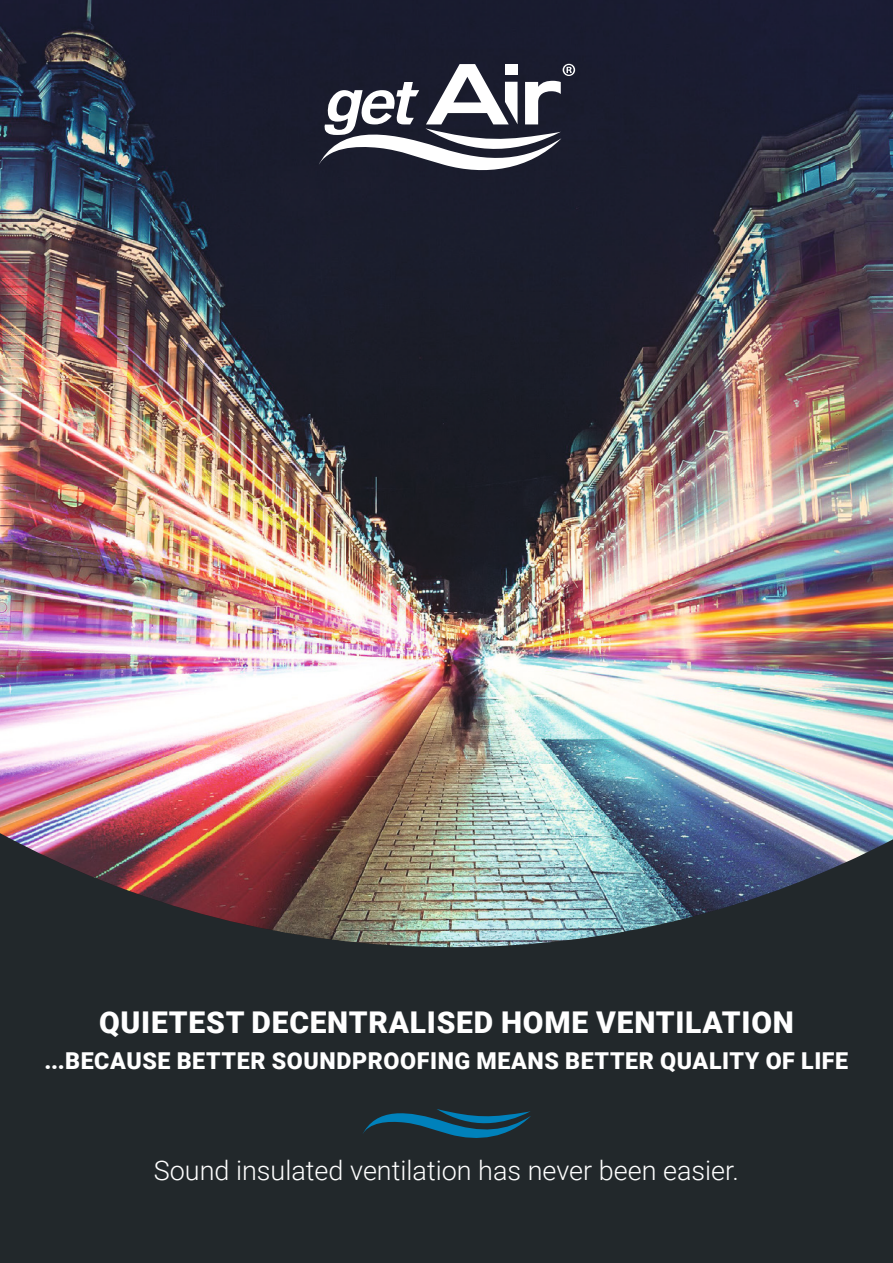
<style>
.page{position:relative;width:893px;height:1263px;background:#22282b}
.page>*{position:absolute;margin:0;border:0;box-sizing:border-box;transform-origin:0 0}
.t1{font:900 30px "Roboto";letter-spacing:.025em;color:#fff}
.t2{font:300 27px "Roboto";color:#fff}
.t3{font:900 23.25px "Roboto";letter-spacing:.025em;color:#fff}
</style>
<div class="page">
<img style="left:0;top:0;width:893px;height:947px">
<svg style="left:318px;top:64px;width:257px;height:112px"></svg>
<svg style="left:363px;top:1109px;width:168px;height:29px"></svg>
<p class="t1" style="left:99px;top:1001px;width:696px">QUIETEST DECENTRALISED HOME VENTILATION</p>
<p class="t3" style="left:44px;top:1045px;width:805px">...BECAUSE BETTER SOUNDPROOFING MEANS BETTER QUALITY OF LIFE</p>
<p class="t2" style="left:154px;top:1151px;width:587px">Sound insulated ventilation has never been easier.</p>
</div>
